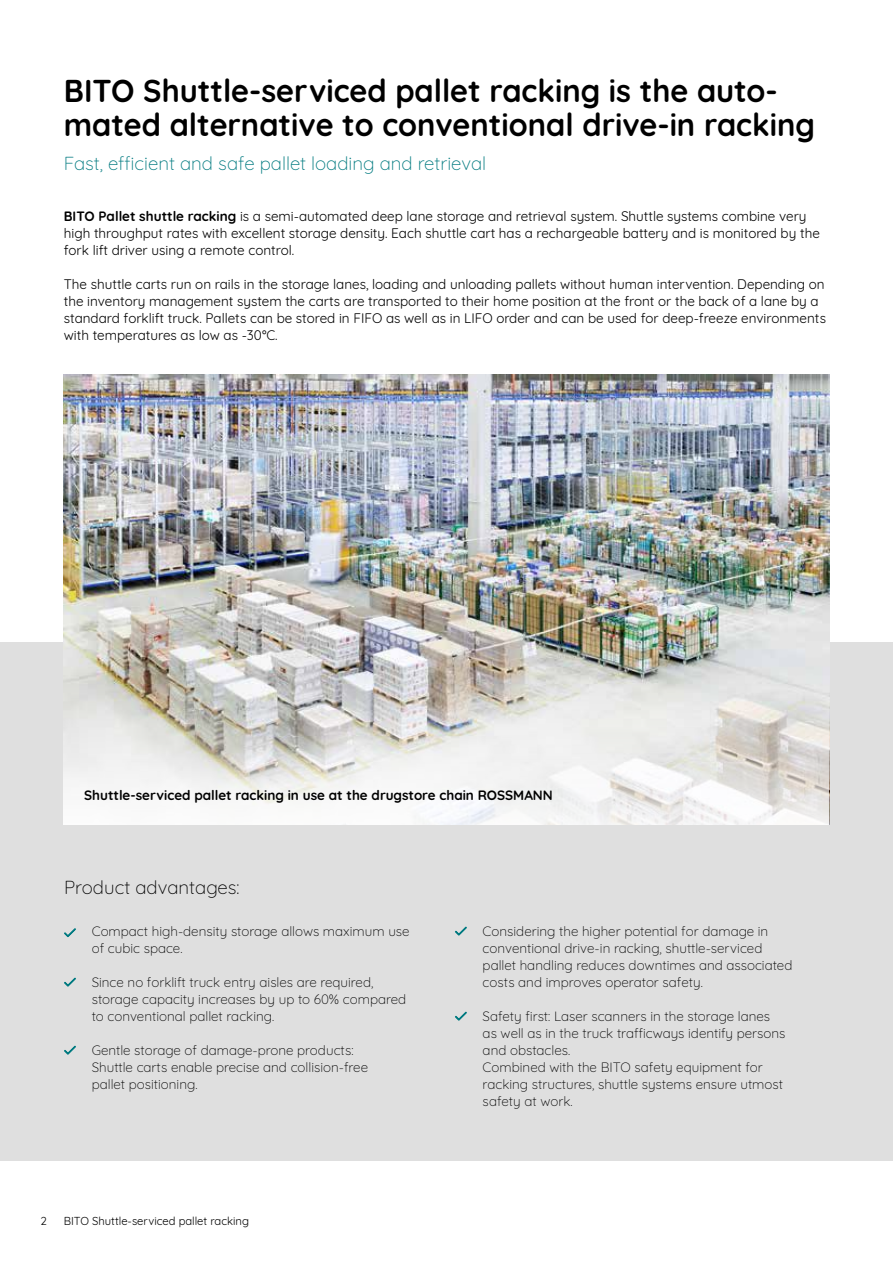
<style>
.page{position:relative;width:893px;height:1263px;background:#fff}
.page>*{position:absolute;margin:0;border:0;box-sizing:border-box;transform-origin:0 0}
.t1{font:700 31.5px/34px "Quicksand";color:#000}
.t2{font:300 18.75px "Quicksand";color:#007a80}
.t3{font:300 18.75px "Quicksand";color:#000}
.t4{font:300 13.5px/17px "Quicksand";color:#000}
.t5{font:13.5px/17px "Quicksand";color:#000}
.t6{font:700 13.5px "Quicksand";color:#000}
.t7{font:11.25px "Quicksand";color:#000}
.s1{font-weight:700}
</style>
<div class="page">
<div style="left:0;top:642px;width:893px;height:518px;background:#dfdfdf"></div>
<svg style="left:64px;top:928px;width:12px;height:10px"></svg>
<svg style="left:64px;top:1045px;width:12px;height:10px"></svg>
<svg style="left:64px;top:977px;width:12px;height:10px"></svg>
<svg style="left:455px;top:926px;width:12px;height:10px"></svg>
<svg style="left:455px;top:1011px;width:12px;height:10px"></svg>
<img style="left:64px;top:374px;width:765px;height:299px">
<svg style="left:64px;top:673px;width:765px;height:152px"></svg>
<h1 class="t1" style="left:64px;top:71px;width:753px">BITO Shuttle-serviced pallet racking is the auto&shy;mated alternative to conventional drive-in racking</h1>
<h2 class="t2" style="left:64px;top:149px;width:424px">Fast, efficient and safe pallet loading and retrieval</h2>
<p class="t5" style="left:64px;top:206px;width:758px"><span class="s1">BITO Pallet shuttle racking</span> is a semi-automated deep lane storage and retrieval system. Shuttle systems combine very high throughput rates with excellent storage density. Each shuttle cart has a rechargeable battery and is monitored by the fork lift driver using a remote control.</p>
<p class="t5" style="left:64px;top:274px;width:764px">The shuttle carts run on rails in the storage lanes, loading and unloading pallets without human intervention. Depending on the inventory management system the carts are transported to their home position at the front or the back of a lane by a standard forklift truck. Pallets can be stored in FIFO as well as in LIFO order and can be used for deep-freeze environments with temperatures as low as -30°C.</p>
<p class="t6" style="left:84px;top:783px;width:470px">Shuttle-serviced pallet racking in use at the drugstore chain ROSSMANN</p>
<h2 class="t3" style="left:64px;top:873px;width:177px">Product advantages:</h2>
<p class="t4" style="left:92px;top:921px;width:319px">Compact high-density storage allows maximum use of cubic space.</p>
<p class="t4" style="left:92px;top:972px;width:316px">Since no forklift truck entry aisles are required, storage capacity increases by up to 60% compared to conventional pallet racking.</p>
<p class="t4" style="left:92px;top:1040px;width:278px">Gentle storage of damage-prone products:<br>Shuttle carts enable precise and collision-free pallet positioning.</p>
<p class="t7" style="left:40px;top:1212px;width:8px">2</p>
<p class="t7" style="left:64px;top:1212px;width:187px">BITO Shuttle-serviced pallet racking</p>
<p class="t4" style="left:483px;top:921px;width:311px">Considering the higher potential for damage in conventional drive-in racking, shuttle-serviced pallet handling reduces downtimes and associated costs and improves operator safety.</p>
<p class="t4" style="left:483px;top:1006px;width:304px">Safety first: Laser scanners in the storage lanes as well as in the truck trafficways identify persons and obstacles.<br>Combined with the BITO safety equipment for racking structures, shuttle systems ensure utmost safety at work.</p>
</div>
